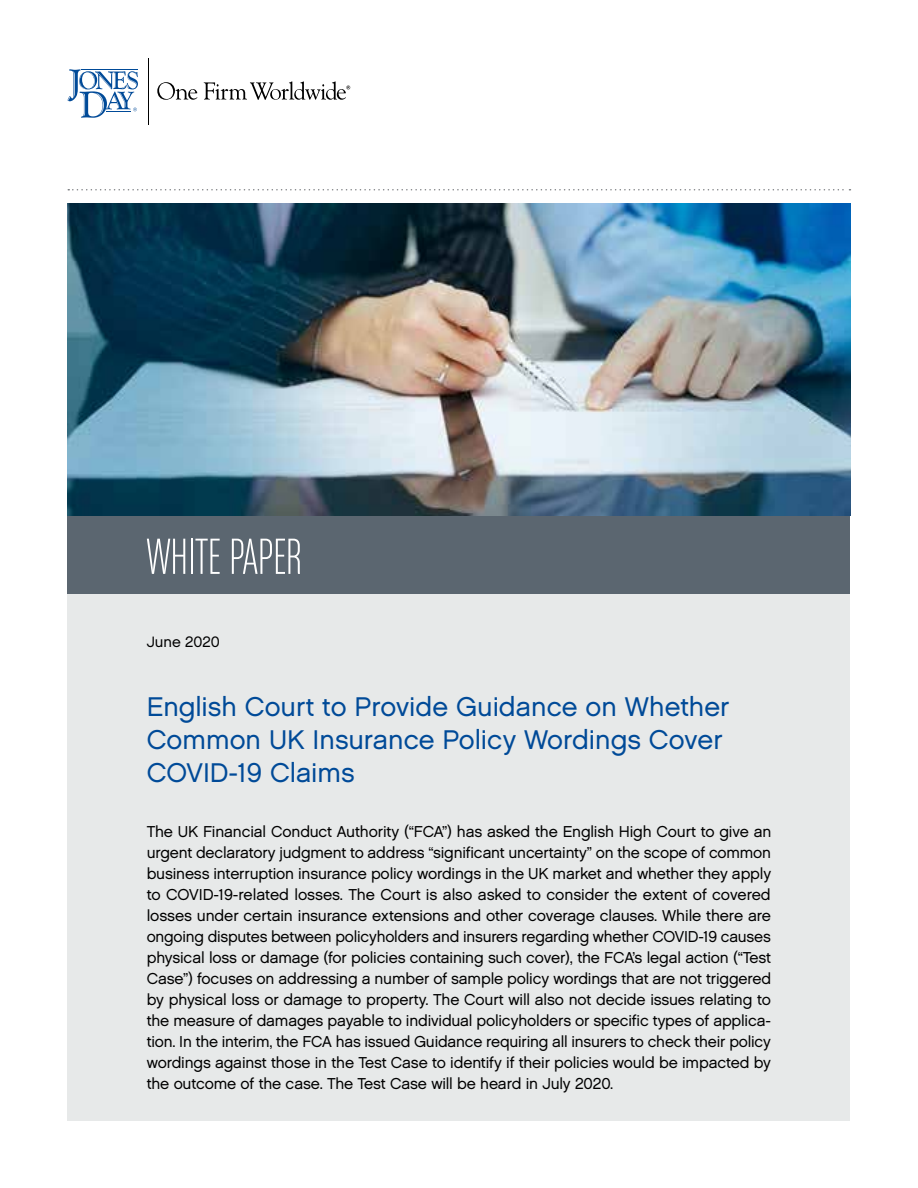
<style>
.page{position:relative;width:918px;height:1188px;background:#fff}
.page>*{position:absolute;margin:0;border:0;box-sizing:border-box;transform-origin:0 0}
.t1{font:54px "Chalet Comprime Milan Sixty";color:#fff}
.t2{font:27px/33px "Chalet London Nineteen Sixty";color:#004a98}
.t3{font:15.75px/21px "Chalet London Nineteen Sixty";letter-spacing:-.01em;color:#000;text-align:justify}
.t4{font:15px "Chalet London Nineteen Sixty";color:#000}
</style>
<div class="page">
<hr style="left:148px;top:58px;width:1px;height:66px;background:#000">
<svg style="left:157px;top:82px;width:40px;height:18px"></svg>
<svg style="left:204px;top:81px;width:146px;height:19px"></svg>
<svg style="left:68px;top:69px;width:70px;height:49px"></svg>
<svg style="left:68px;top:189px;width:782px;height:1px"></svg>
<div style="left:68px;top:516px;width:782px;height:604px;background:#e7e9e9"></div>
<div style="left:68px;top:516px;width:782px;height:78px;background:#5b6670"></div>
<img style="left:68px;top:203px;width:782px;height:313px">
<h1 class="t1" style="left:147px;top:527px;width:156px">WHITE PAPER</h1>
<p class="t4" style="left:147px;top:633px;width:75px">June 2020</p>
<h2 class="t2" style="left:147px;top:690px;width:584px">English Court to Provide Guidance on Whether<br>Common UK Insurance Policy Wordings Cover<br>COVID-19 Claims</h2>
<p class="t3" style="left:147px;top:821px;width:626px">The UK Financial Conduct Authority (“FCA”) has asked the English High Court to give an urgent declaratory judgment to address “significant uncertainty” on the scope of common business interruption insurance policy wordings in the UK market and whether they apply to COVID-19-related losses. The Court is also asked to consider the extent of covered losses under certain insurance extensions and other coverage clauses. While there are ongoing disputes between policyholders and insurers regarding whether COVID-19 causes physical loss or damage (for policies containing such cover), the FCA’s legal action (“Test Case”) focuses on addressing a number of sample policy wordings that are not triggered by physical loss or damage to property. The Court will also not decide issues relating to the measure of damages payable to individual policyholders or specific types of applica&shy;tion. In the interim, the FCA has issued Guidance requiring all insurers to check their policy wordings against those in the Test Case to identify if their policies would be impacted by the outcome of the case. The Test Case will be heard in July 2020.</p>
</div>
